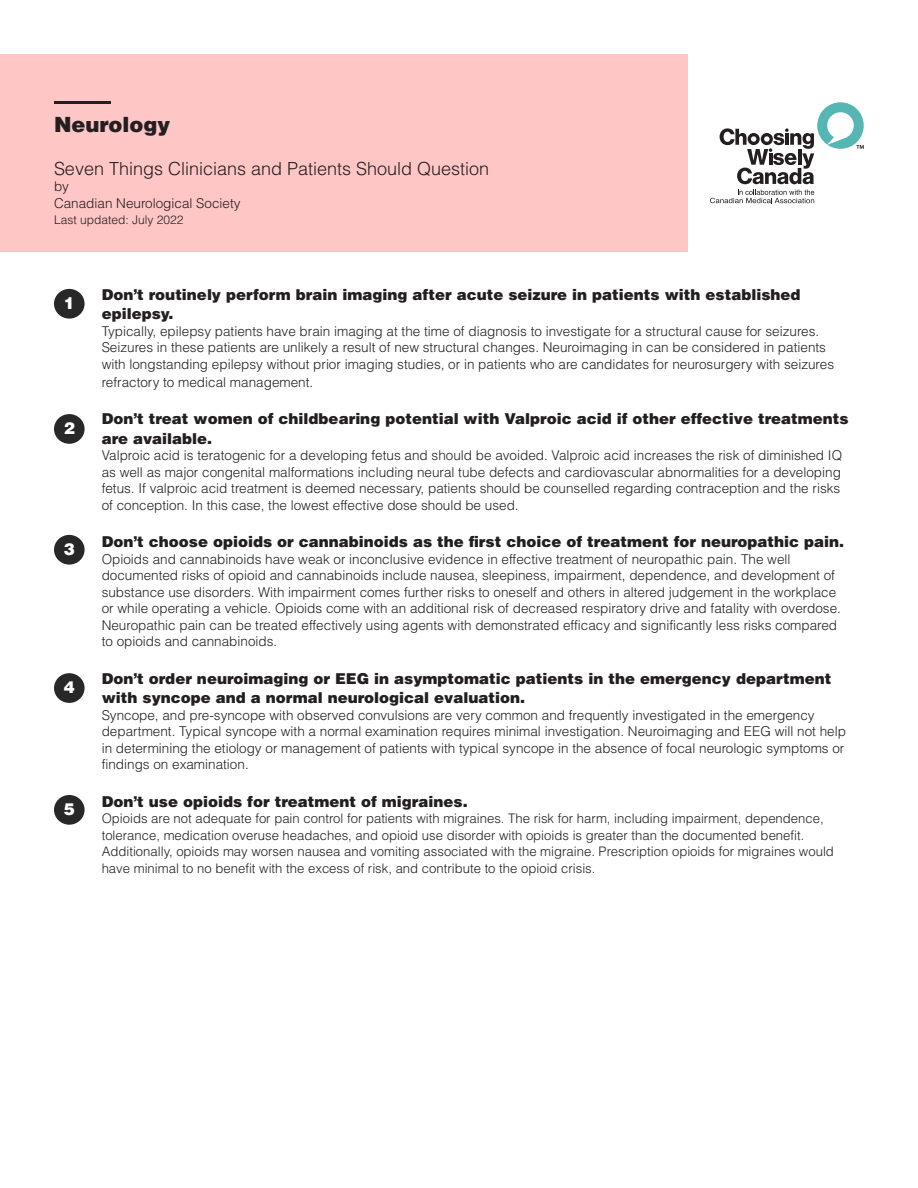
<style>
.page{position:relative;width:918px;height:1188px;background:#fff}
.page>*{position:absolute;margin:0;border:0;box-sizing:border-box;transform-origin:0 0}
.t1{font:900 21px "Helvetica LT Std";color:#231f20}
.t2{font:300 18px "Helvetica LT Std";color:#231f20}
.t3{font:900 16.5px "Helvetica LT Std";color:#fff}
.t4{font:900 15px/19.5px "Helvetica LT Std";color:#231f20}
.t5{font:300 13.5px/16.5px "Helvetica LT Std";color:#231f20}
.t6{font:300 13.2px/16.5px "Helvetica LT Std";color:#231f20}
.t7{font:300 12px "Helvetica LT Std";color:#231f20}
</style>
<div class="page">
<div style="left:54px;top:795px;width:31px;height:30px;background:#282828;border-radius:50%"></div>
<div style="left:54px;top:673px;width:31px;height:30px;background:#282828;border-radius:50%"></div>
<div style="left:54px;top:535px;width:31px;height:30px;background:#282828;border-radius:50%"></div>
<div style="left:54px;top:414px;width:31px;height:30px;background:#282828;border-radius:50%"></div>
<svg style="left:720px;top:102px;width:144px;height:82px"></svg>
<svg style="left:710px;top:190px;width:104px;height:13px"></svg>
<div style="left:54px;top:289px;width:31px;height:30px;background:#282828;border-radius:50%"></div>
<div style="left:0;top:54px;width:688px;height:198px;background:#ffc6c6"></div>
<hr style="left:54px;top:101px;width:57px;height:3px;background:#231f20">
<p class="t1" style="left:54px;top:111px;width:118px">Neurology</p>
<p class="t2" style="left:54px;top:157px;width:437px">Seven Things Clinicians and Patients Should Question</p>
<p class="t5" style="left:54px;top:178px;width:16px">by</p>
<p class="t5" style="left:54px;top:195px;width:188px">Canadian Neurological Society</p>
<p class="t7" style="left:54px;top:213px;width:131px">Last updated: July 2022</p>
<p class="t3" style="left:64px;top:292px;width:13px">1</p>
<p class="t3" style="left:64px;top:418px;width:13px">2</p>
<p class="t3" style="left:64px;top:538px;width:13px">3</p>
<p class="t3" style="left:64px;top:677px;width:13px">4</p>
<p class="t3" style="left:64px;top:798px;width:13px">5</p>
<p class="t4" style="left:102px;top:284px;width:700px">Don’t routinely perform brain imaging after acute seizure in patients with established epilepsy.</p>
<p class="t5" style="left:102px;top:323px;width:734px">Typically, epilepsy patients have brain imaging at the time of diagnosis to investigate for a structural cause for seizures.<br>Seizures in these patients are unlikely a result of new structural changes. Neuroimaging in can be considered in patients with longstanding epilepsy without prior imaging studies, or in patients who are candidates for neurosurgery with seizures</p>
<p class="t5" style="left:102px;top:374px;width:213px">refractory to medical management.</p>
<p class="t4" style="left:102px;top:409px;width:748px">Don’t treat women of childbearing potential with Valproic acid if other effective treatments are available.</p>
<p class="t5" style="left:102px;top:447px;width:742px">Valproic acid is teratogenic for a developing fetus and should be avoided. Valproic acid increases the risk of diminished IQ as well as major congenital malformations including neural tube defects and cardiovascular abnormalities for a developing fetus. If valproic acid treatment is deemed necessary, patients should be counselled regarding contraception and the risks of conception. In this case, the lowest effective dose should be used.</p>
<p class="t4" style="left:102px;top:532px;width:744px">Don’t choose opioids or cannabinoids as the first choice of treatment for neuropathic pain.</p>
<p class="t5" style="left:102px;top:551px;width:741px">Opioids and cannabinoids have weak or inconclusive evidence in effective treatment of neuropathic pain. The well documented risks of opioid and cannabinoids include nausea, sleepiness, impairment, dependence, and development of substance use disorders. With impairment comes further risks to oneself and others in altered judgement in the workplace or while operating a vehicle. Opioids come with an additional risk of decreased respiratory drive and fatality with overdose.<br>Neuropathic pain can be treated effectively using agents with demonstrated efficacy and significantly less risks compared to opioids and cannabinoids.</p>
<p class="t4" style="left:102px;top:668px;width:731px">Don’t order neuroimaging or EEG in asymptomatic patients in the emergency department with syncope and a normal neurological evaluation.</p>
<p class="t5" style="left:102px;top:707px;width:746px">Syncope, and pre-syncope with observed convulsions are very common and frequently investigated in the emergency department. Typical syncope with a normal examination requires minimal investigation. Neuroimaging and EEG will not help in determining the etiology or management of patients with typical syncope in the absence of focal neurologic symptoms or findings on examination.</p>
<p class="t4" style="left:102px;top:791px;width:368px">Don’t use opioids for treatment of migraines.</p>
<p class="t6" style="left:102px;top:810px;width:734px">Opioids are not adequate for pain control for patients with migraines. The risk for harm, including impairment, dependence, tolerance, medication overuse headaches, and opioid use disorder with opioids is greater than the documented benefit.<br>Additionally, opioids may worsen nausea and vomiting associated with the migraine. Prescription opioids for migraines would have minimal to no benefit with the excess of risk, and contribute to the opioid crisis.</p>
</div>
